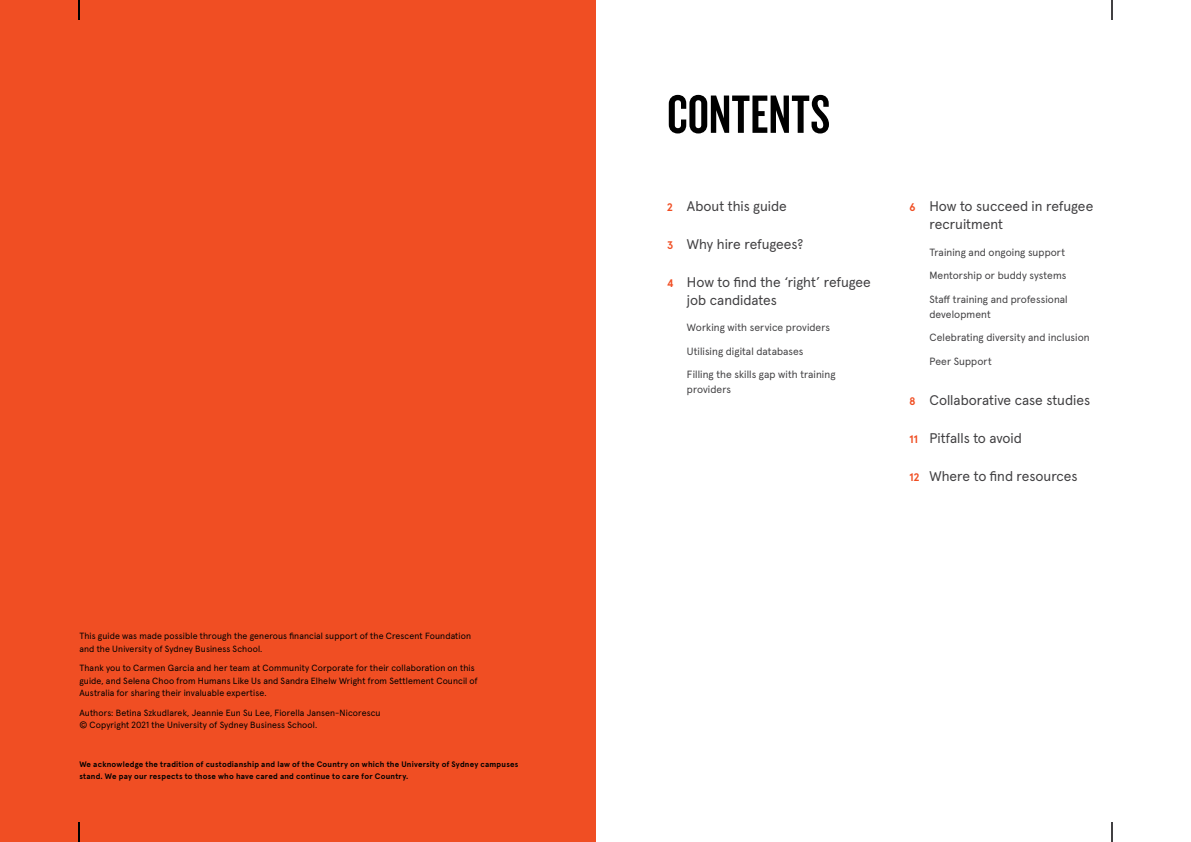
<style>
.page{position:relative;width:1191px;height:842px;background:#fff}
.page>*{position:absolute;margin:0;border:0;box-sizing:border-box;transform-origin:0 0}
.Cover_Text_-_9_5_13p{font:56px "Knockout HTF48 Featherweight";letter-spacing:.005em;color:#000}
.Body_Text_-_9_5_13pt{font:14px/18px "Apercu Pro";color:#414042}
.Body_Text_-_9_5_13pt-2{font:10.5px/15px "Apercu Pro";letter-spacing:.005em;color:#414042}
.Body_Text_-_9_5_13pt-3{font:9px/12.5px "Apercu Pro";letter-spacing:.015em;color:#000}
.Body_Text_-_9_5_13pt-4{font:700 8px/12px "Apercu Pro";letter-spacing:.025em;color:#000}
.s1{font-weight:700;font-size:11px;color:#f04e23}
</style>
<div class="page">
<div style="left:0;top:0;width:595px;height:842px;background:#f04e23"></div>
<hr style="left:1110px;top:822px;width:2px;height:20px;background:#414042">
<hr style="left:1110px;top:0;width:2px;height:20px;background:#414042">
<svg style="left:79px;top:822px;width:1px;height:20px"></svg>
<svg style="left:79px;top:0;width:1px;height:20px"></svg>
<p class="Body_Text_-_9_5_13pt-3" style="left:79px;top:629px;width:393px">This guide was made possible through the generous financial support of the Crescent Foundation and the University of Sydney Business School.</p>
<p class="Body_Text_-_9_5_13pt-3" style="left:79px;top:661px;width:400px">Thank you to Carmen Garcia and her team at Community Corporate for their collaboration on this guide, and Selena Choo from Humans Like Us and Sandra Elhelw Wright from Settlement Council of<br>Australia for sharing their invaluable expertise.</p>
<p class="Body_Text_-_9_5_13pt-3" style="left:79px;top:706px;width:303px">Authors: Betina Szkudlarek, Jeannie Eun Su Lee, Fiorella Jansen-Nicorescu © Copyright 2021 the University of Sydney Business School.</p>
<p class="Body_Text_-_9_5_13pt-4" style="left:79px;top:757px;width:440px">We acknowledge the tradition of custodianship and law of the Country on which the University of Sydney campuses stand. We pay our respects to those who have cared and continue to care for Country.</p>
<p class="Cover_Text_-_9_5_13p" style="left:667px;top:86px;width:165px">CONTENTS</p>
<p class="Body_Text_-_9_5_13pt" style="left:667px;top:196px;width:121px"><span class="s1">2</span> About this guide</p>
<p class="Body_Text_-_9_5_13pt" style="left:667px;top:234px;width:138px"><span class="s1">3</span> Why hire refugees?</p>
<p class="Body_Text_-_9_5_13pt" style="left:687px;top:272px;width:185px;text-indent:-20px"><span class="s1">4</span> How to find the ‘right’ refugee job candidates</p>
<p class="Body_Text_-_9_5_13pt-2" style="left:687px;top:319px;width:145px">Working with service providers</p>
<p class="Body_Text_-_9_5_13pt-2" style="left:687px;top:343px;width:118px">Utilising digital databases</p>
<p class="Body_Text_-_9_5_13pt-2" style="left:687px;top:366px;width:150px">Filling the skills gap with training providers</p>
<p class="Body_Text_-_9_5_13pt" style="left:929px;top:196px;width:165px;text-indent:-20px"><span class="s1">6</span> How to succeed in refugee recruitment</p>
<p class="Body_Text_-_9_5_13pt-2" style="left:929px;top:244px;width:137px">Training and ongoing support</p>
<p class="Body_Text_-_9_5_13pt-2" style="left:929px;top:267px;width:138px">Mentorship or buddy systems</p>
<p class="Body_Text_-_9_5_13pt-2" style="left:929px;top:291px;width:140px">Staff training and professional development</p>
<p class="Body_Text_-_9_5_13pt-2" style="left:929px;top:329px;width:162px">Celebrating diversity and inclusion</p>
<p class="Body_Text_-_9_5_13pt-2" style="left:929px;top:353px;width:64px">Peer Support</p>
<p class="Body_Text_-_9_5_13pt" style="left:909px;top:390px;width:182px"><span class="s1">8</span> Collaborative case studies</p>
<p class="Body_Text_-_9_5_13pt" style="left:909px;top:428px;width:114px"><span class="s1">11</span> Pitfalls to avoid</p>
<p class="Body_Text_-_9_5_13pt" style="left:909px;top:466px;width:170px"><span class="s1">12</span> Where to find resources</p>
</div>
